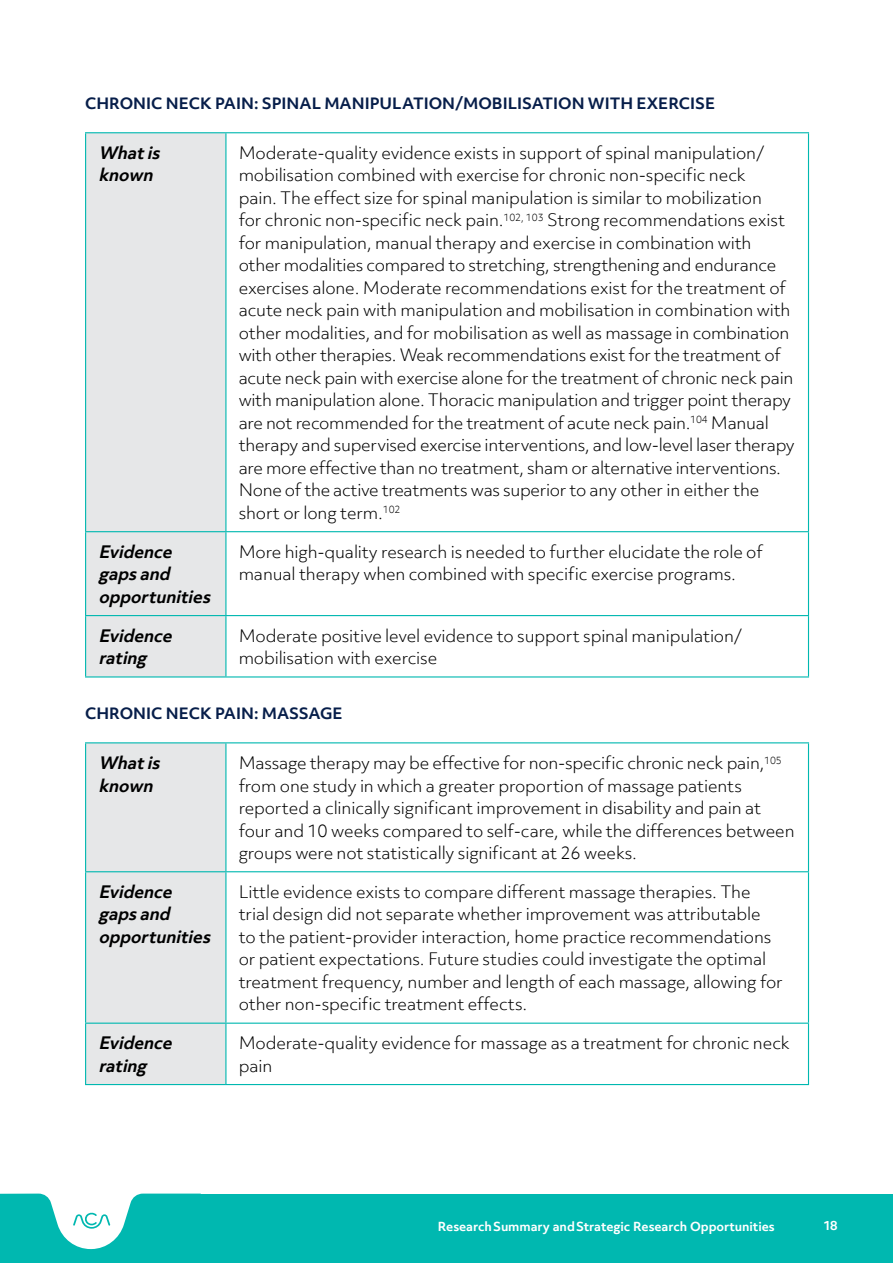
<style>
.page{position:relative;width:893px;height:1263px;background:#fff}
.page>*{position:absolute;margin:0;border:0;box-sizing:border-box;transform-origin:0 0}
.t1{font:300 16.5px/22.5px "Objektiv Mk 3";letter-spacing:-.01em;color:#000}
.t2{font:italic 700 16.5px/22.5px "Objektiv Mk 3";color:#000}
.t3{font:700 15px "Objektiv Mk 3";color:#071e4a}
.t4{font:700 12px "Objektiv Mk 3";letter-spacing:-.005em;color:#fff}
</style>
<div class="page">
<div style="left:188px;top:1193px;width:705px;height:70px;background:#00b8b0"></div>
<svg style="left:0;top:1193px;width:201px;height:70px"></svg>
<div style="left:86px;top:133px;width:139px;height:543px;background:#e6e7e8"></div>
<hr style="left:85px;top:133px;width:1px;height:398px;background:#00b8b0">
<hr style="left:85px;top:532px;width:1px;height:83px;background:#00b8b0">
<hr style="left:85px;top:616px;width:1px;height:60px;background:#00b8b0">
<hr style="left:85px;top:132px;width:141px;height:1px;background:#00b8b0">
<hr style="left:85px;top:531px;width:141px;height:1px;background:#00b8b0">
<hr style="left:85px;top:615px;width:141px;height:1px;background:#00b8b0">
<hr style="left:85px;top:676px;width:141px;height:1px;background:#00b8b0">
<hr style="left:225px;top:133px;width:1px;height:398px;background:#00b8b0">
<hr style="left:225px;top:532px;width:1px;height:83px;background:#00b8b0">
<hr style="left:225px;top:616px;width:1px;height:60px;background:#00b8b0">
<hr style="left:226px;top:132px;width:583px;height:1px;background:#00b8b0">
<hr style="left:808px;top:133px;width:1px;height:398px;background:#00b8b0">
<hr style="left:808px;top:532px;width:1px;height:83px;background:#00b8b0">
<hr style="left:808px;top:616px;width:1px;height:60px;background:#00b8b0">
<hr style="left:226px;top:531px;width:583px;height:1px;background:#00b8b0">
<hr style="left:226px;top:615px;width:583px;height:1px;background:#00b8b0">
<hr style="left:226px;top:676px;width:583px;height:1px;background:#00b8b0">
<div style="left:86px;top:743px;width:139px;height:341px;background:#e6e7e8"></div>
<hr style="left:85px;top:743px;width:1px;height:128px;background:#00b8b0">
<hr style="left:85px;top:872px;width:1px;height:150px;background:#00b8b0">
<hr style="left:85px;top:1024px;width:1px;height:60px;background:#00b8b0">
<hr style="left:85px;top:742px;width:141px;height:1px;background:#00b8b0">
<hr style="left:85px;top:871px;width:141px;height:1px;background:#00b8b0">
<hr style="left:85px;top:1022px;width:141px;height:2px;background:#00b8b0">
<hr style="left:85px;top:1084px;width:141px;height:1px;background:#00b8b0">
<hr style="left:225px;top:743px;width:1px;height:128px;background:#00b8b0">
<hr style="left:225px;top:872px;width:1px;height:150px;background:#00b8b0">
<hr style="left:225px;top:1024px;width:1px;height:60px;background:#00b8b0">
<hr style="left:226px;top:742px;width:583px;height:1px;background:#00b8b0">
<hr style="left:808px;top:743px;width:1px;height:128px;background:#00b8b0">
<hr style="left:808px;top:872px;width:1px;height:150px;background:#00b8b0">
<hr style="left:808px;top:1024px;width:1px;height:60px;background:#00b8b0">
<hr style="left:226px;top:871px;width:583px;height:1px;background:#00b8b0">
<hr style="left:226px;top:1022px;width:583px;height:2px;background:#00b8b0">
<hr style="left:226px;top:1084px;width:583px;height:1px;background:#00b8b0">
<p class="t3" style="left:85px;top:93px;width:632px">CHRONIC NECK PAIN: SPINAL MANIPULATION/MOBILISATION WITH EXERCISE</p>
<p class="t2" style="left:98px;top:141px;width:68px">Whatis known</p>
<p class="t1" style="left:239px;top:141px;width:558px">Moderate-quality evidence exists in support of spinal manipulation/ mobilisation combined with exercise for chronic non-specific neck<br>pain. The effect size for spinal manipulation is similar to mobilization<br>for chronic non-specific neck pain.<sup>102,</sup> <sup>103</sup> Strong recommendations exist for manipulation, manual therapy and exercise in combination with other modalities compared to stretching, strengthening and endurance exercises alone. Moderate recommendations exist for the treatment of acute neck pain with manipulation and mobilisation in combination with other modalities, and for mobilisation as well as massage in combination with other therapies. Weak recommendations exist for the treatment of acute neck pain with exercise alone for the treatment of chronic neck pain with manipulation alone. Thoracic manipulation and trigger point therapy are not recommended for the treatment of acute neck pain.<sup>104</sup> Manual therapy and supervised exercise interventions, and low-level laser therapy are more effective than no treatment, sham or alternative interventions.<br>None of the active treatments was superior to any other in either the short or long term.<sup>102</sup></p>
<p class="t2" style="left:98px;top:540px;width:118px">Evidence gapsand opportunities</p>
<p class="t1" style="left:239px;top:540px;width:526px">More high-quality research is needed to further elucidate the role of manual therapy when combined with specific exercise programs.</p>
<p class="t2" style="left:98px;top:624px;width:80px">Evidence rating</p>
<p class="t1" style="left:239px;top:624px;width:505px">Moderate positive level evidence to support spinal manipulation/ mobilisation with exercise</p>
<p class="t3" style="left:85px;top:703px;width:259px">CHRONIC NECK PAIN: MASSAGE</p>
<p class="t2" style="left:98px;top:751px;width:68px">Whatis known</p>
<p class="t1" style="left:239px;top:751px;width:557px">Massage therapy may be effective for non-specific chronic neck pain,<sup>105 </sup>from one study in which a greater proportion of massage patients reported a clinically significant improvement in disability and pain at four and 10 weeks compared to self-care, while the differences between groups were not statistically significant at 26 weeks.</p>
<p class="t2" style="left:98px;top:880px;width:118px">Evidence gapsand opportunities</p>
<p class="t1" style="left:239px;top:880px;width:546px">Little evidence exists to compare different massage therapies. The trial design did not separate whether improvement was attributable<br>to the patient-provider interaction, home practice recommendations or patient expectations. Future studies could investigate the optimal treatment frequency, number and length of each massage, allowing for other non-specific treatment effects.</p>
<p class="t2" style="left:98px;top:1031px;width:80px">Evidence rating</p>
<p class="t1" style="left:239px;top:1032px;width:553px">Moderate-quality evidence for massage as a treatment for chronic neck pain</p>
<p class="t4" style="left:438px;top:1218px;width:338px">Research Summary and Strategic Research Opportunities</p>
<p class="t4" style="left:823px;top:1217px;width:16px">18</p>
</div>
